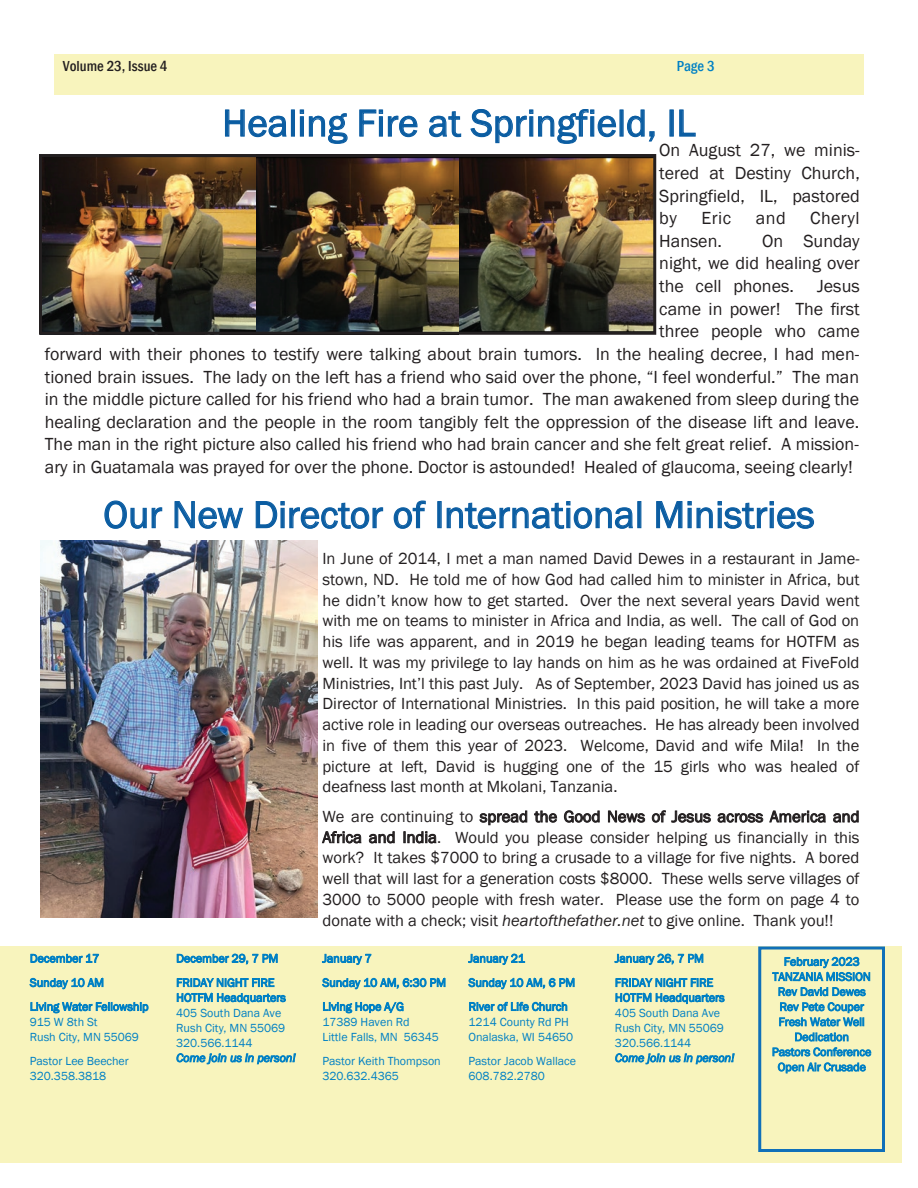
<style>
.page{position:relative;width:918px;height:1188px;background:#fff}
.page>*{position:absolute;margin:0;border:0;box-sizing:border-box;transform-origin:0 0}
.t1{font:39.15px "Franklin Gothic";color:#0b5da2}
.t2{font:39px "Franklin Gothic";color:#0b5da2}
.t3{font:18px/22.6px "Franklin Gothic";color:#231f20;text-align:justify}
.t4{font:16.5px/20.7px "Franklin Gothic";color:#231f20;text-align:justify}
.t5{font:500 condensed 15px "Franklin Gothic";color:#231f20}
.t6{font:500 condensed 15px "Franklin Gothic";color:#0080c4}
.t7{font:12px/15.1px "Franklin Gothic";color:#0080c4}
.t8{font:italic 12px "Franklin Gothic";letter-spacing:-.005em;color:#0080c4}
.s1{font-style:italic}
</style>
<div class="page">
<div style="left:54px;top:54px;width:810px;height:40px;background:#f8f4bd"></div>
<div style="left:0;top:946px;width:902px;height:217px;background:#f8f4bd"></div>
<img style="left:40px;top:540px;width:278px;height:378px">
<div style="left:758px;top:946px;width:127px;height:206px;border:3px solid #1070b9"></div>
<img style="left:43px;top:158px;width:416px;height:173px">
<img style="left:459px;top:158px;width:193px;height:173px">
<div style="left:39px;top:154px;width:617px;height:181px;border:3px solid #231f20"></div>
<p class="t5" style="left:63px;top:56px;width:106px">Volume 23, Issue 4</p>
<p class="t6" style="left:677px;top:56px;width:40px">Page 3</p>
<h2 class="t2" style="left:222px;top:99px;width:475px">Healing Fire at Springfield, IL</h2>
<p class="t3" style="left:659px;top:140px;width:202px">On August 27, we minis&shy;tered at Destiny Church, Springfield, IL, pastored by</p>
<p class="t3" style="left:702px;top:207px;width:31px">Eric</p>
<p class="t3" style="left:756px;top:207px;width:32px">and</p>
<p class="t3" style="left:810px;top:207px;width:51px">Cheryl</p>
<p class="t3" style="left:659px;top:230px;width:64px">Hansen.</p>
<p class="t3" style="left:659px;top:230px;width:202px;text-indent:103px">On Sunday night, we did healing over the cell phones.</p>
<p class="t3" style="left:817px;top:275px;width:44px">Jesus</p>
<p class="t3" style="left:659px;top:298px;width:202px">came in power! The first</p>
<p class="t3" style="left:659px;top:320px;width:202px">three people who came</p>
<p class="t3" style="left:45px;top:343px;width:816px">forward with their phones to testify were talking about brain tumors. In the healing decree, I had men-</p>
<p class="t3" style="left:45px;top:366px;width:816px">tioned brain issues. The lady on the left has a friend who said over the phone, “I feel wonderful.” The man</p>
<p class="t3" style="left:45px;top:388px;width:816px">in the middle picture called for his friend who had a brain tumor. The man awakened from sleep during the</p>
<p class="t3" style="left:45px;top:411px;width:816px">healing declaration and the people in the room tangibly felt the oppression of the disease lift and leave.</p>
<p class="t3" style="left:45px;top:434px;width:816px">The man in the right picture also called his friend who had brain cancer and she felt great relief. A mission-</p>
<p class="t3" style="left:45px;top:456px;width:810px">ary in Guatamala was prayed for over the phone. Doctor is astounded! Healed of glaucoma, seeing clearly!</p>
<h1 class="t1" style="left:103px;top:490px;width:713px">Our New Director of International Ministries</h1>
<p class="t4" style="left:322px;top:549px;width:539px">In June of 2014, I met a man named David Dewes in a restaurant in Jame&shy;stown, ND. He told me of how God had called him to minister in Africa, but he didn’t know how to get started. Over the next several years David went with me on teams to minister in Africa and India, as well. The call of God on his life was apparent, and in 2019 he began leading teams for HOTFM as well. It was my privilege to lay hands on him as he was ordained at FiveFold Ministries, Int’l this past July. As of September, 2023 David has joined us as Director of International Ministries. In this paid position, he will take a more active role in leading our overseas outreaches. He has already been involved in five of them this year of 2023. Welcome, David and wife Mila! In the picture at left, David is hugging one of the 15 girls who was healed of deafness last month at Mkolani, Tanzania.</p>
<p class="t4" style="left:322px;top:807px;width:539px">We are continuing to spread the Good News of Jesus across America and Africa and India. Would you please consider helping us financially in this work? It takes $7000 to bring a crusade to a village for five nights. A bored well that will last for a generation costs $8000. These wells serve villages of 3000 to 5000 people with fresh water. Please use the form on page 4 to donate with a check; visit <span class="s1">heartofthefather.net</span> to give online. Thank you!!</p>
<p class="t7" style="left:772px;top:954px;width:101px;text-align:center">February 2023<br>TANZANIA MISSION<br>Rev David Dewes<br>Rev Pete Couper<br>Fresh Water Well<br>Dedication<br>Pastors Conference<br>Open Air Crusade</p>
<p class="t7" style="left:30px;top:947px;width:120px;line-height:24px">December 17<br>Sunday 10 AM<br>Living Water Fellowship</p>
<p class="t7" style="left:30px;top:1014px;width:111px">915 W 8th St<br>Rush City, MN 55069</p>
<p class="t7" style="left:30px;top:1053px;width:100px">Pastor Lee Beecher<br>320.358.3818</p>
<p class="t7" style="left:176px;top:947px;width:104px;line-height:24.2px">December 29, 7 PM<br>FRIDAY NIGHT FIRE</p>
<p class="t7" style="left:176px;top:990px;width:111px">HOTFM Headquarters<br>405 South Dana Ave<br>Rush City, MN 55069<br>320.566.1144</p>
<p class="t8" style="left:176px;top:1050px;width:121px">Come join us in person!</p>
<p class="t7" style="left:469px;top:947px;width:108px;line-height:24px">January 21<br>Sunday 10 AM, 6 PM<br>River of Life Church</p>
<p class="t7" style="left:469px;top:1014px;width:106px">1214 County Rd PH<br>Onalaska, WI 54650</p>
<p class="t7" style="left:469px;top:1053px;width:109px">Pastor Jacob Wallace<br>608.782.2780</p>
<p class="t7" style="left:615px;top:947px;width:100px;line-height:24.2px">January 26, 7 PM<br>FRIDAY NIGHT FIRE</p>
<p class="t7" style="left:615px;top:990px;width:111px">HOTFM Headquarters<br>405 South Dana Ave<br>Rush City, MN 55069<br>320.566.1144</p>
<p class="t8" style="left:615px;top:1050px;width:121px">Come join us in person!</p>
<p class="t7" style="left:322px;top:947px;width:125px;line-height:24px">January 7<br>Sunday 10 AM, 6:30 PM<br>Living Hope A/G</p>
<p class="t7" style="left:322px;top:1014px;width:118px">17389 Haven Rd<br>Little Falls, MN 56345</p>
<p class="t7" style="left:322px;top:1053px;width:120px">Pastor Keith Thompson<br>320.632.4365</p>
</div>
